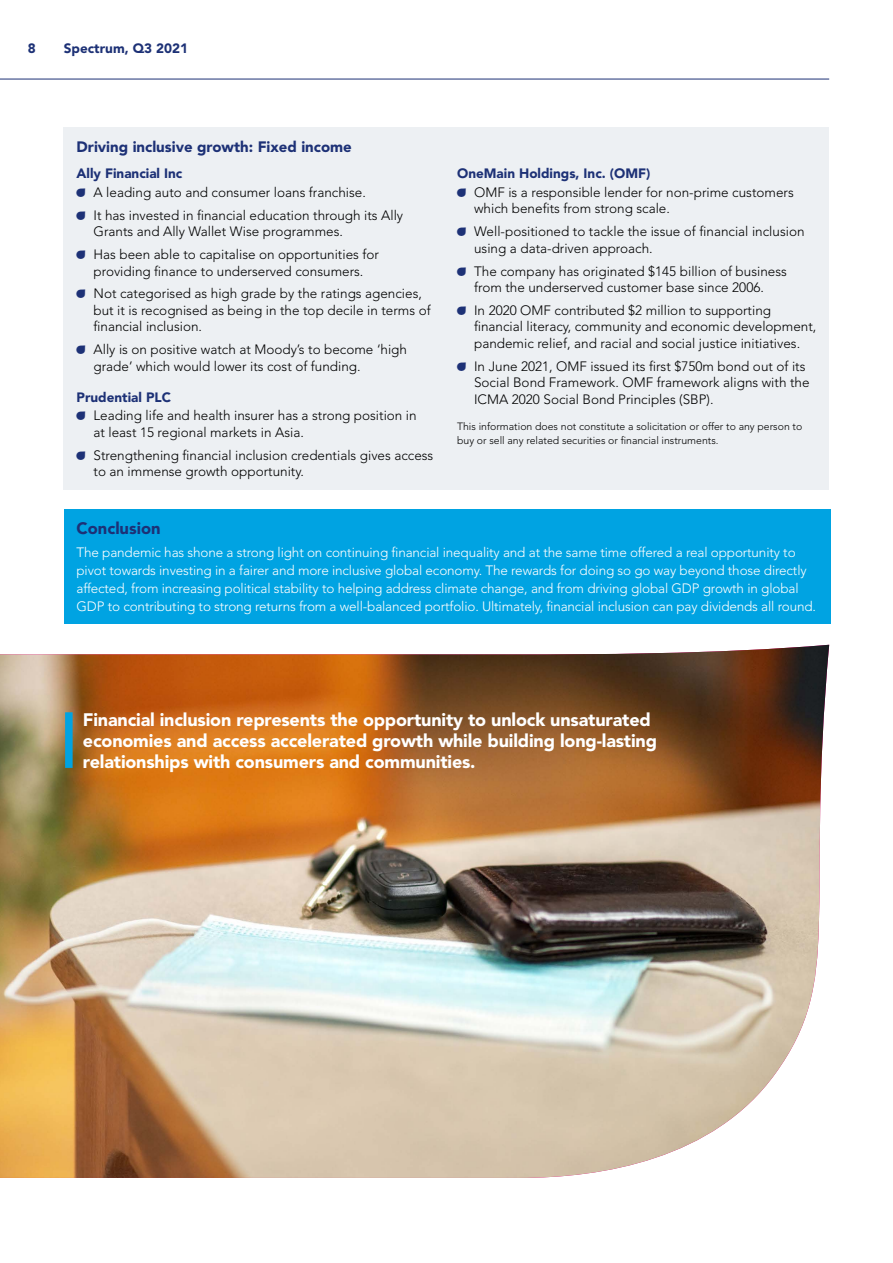
<style>
.page{position:relative;width:893px;height:1263px;background:#fff}
.page>*{position:absolute;margin:0;border:0;box-sizing:border-box;transform-origin:0 0}
.t1{font:900 18px/21px "Avenir LT Std";letter-spacing:-.01em;color:#fff}
.t2{font:900 16.5px "Avenir LT Std";color:#1d3176}
.t3{font:900 15px "Avenir LT Std";color:#1d3176}
.t4{font:300 13.5px/16.5px "Avenir LT Std";color:#000}
.t5{font:300 13.5px/18px "Avenir LT Std";letter-spacing:-.01em;color:#fff}
.t6{font:900 13.5px "Avenir LT Std";color:#1d3176}
.t7{font:300 10.5px/13.5px "Avenir LT Std";color:#000}
.s1{font-weight:900;color:#1d3176}
.s2{font-family:"Droplets";font-weight:400;font-size:15px;color:#1d3176}
</style>
<div class="page">
<div style="left:64px;top:509px;width:766px;height:114px;background:#00a3e2"></div>
<div style="left:64px;top:128px;width:765px;height:362px;background:#edf0f3"></div>
<img style="left:0;top:645px;width:830px;height:533px">
<div style="left:65px;top:712px;width:8px;height:56px;background:#00a3e2"></div>
<hr style="left:0;top:79px;width:829px;height:1px;background:#1d3176">
<p class="t6" style="left:28px;top:40px;width:9px">8</p>
<p class="t6" style="left:64px;top:40px;width:126px">Spectrum, Q3 2021</p>
<p class="t3" style="left:77px;top:137px;width:277px">Driving inclusive growth: Fixed income</p>
<p class="t4" style="left:77px;top:164px;width:291px;line-height:18.6px"><span class="s1">Ally Financial Inc<br></span><span class="s2">A</span> A leading auto and consumer loans franchise.</p>
<p class="t4" style="left:94px;top:207px;width:311px;text-indent:-17px"><span class="s2">A</span> It has invested in financial education through its Ally<br>Grants and Ally Wallet Wise programmes.</p>
<p class="t4" style="left:77px;top:246px;width:304px;text-align:center"><span class="s2">A</span> Has been able to capitalise on opportunities for providing finance to underserved consumers.</p>
<p class="t4" style="left:94px;top:286px;width:339px;text-indent:-17px"><span class="s2">A</span> Not categorised as high grade by the ratings agencies, but it is recognised as being in the top decile in terms of financial inclusion.</p>
<p class="t4" style="left:94px;top:341px;width:315px;text-indent:-17px"><span class="s2">A</span> Ally is on positive watch at Moody’s to become ‘high grade’ which would lower its cost of funding.</p>
<p class="t4" style="left:77px;top:388px;width:342px;line-height:18.6px"><span class="s1">Prudential PLC<br></span><span class="s2">A</span> Leading life and health insurer has a strong position in</p>
<p class="t4" style="left:77px;top:421px;width:358px;line-height:23px;text-indent:17px">at least 15 regional markets in Asia.<br><span class="s2">A</span> Strengthening financial inclusion credentials gives access</p>
<p class="t4" style="left:94px;top:463px;width:212px">to an immense growth opportunity.</p>
<p class="t4" style="left:457px;top:164px;width:338px;line-height:18.6px"><span class="s1">OneMain Holdings, Inc. (OMF)<br></span><span class="s2">A</span> OMF is a responsible lender for non-prime customers</p>
<p class="t4" style="left:457px;top:197px;width:349px;line-height:23px;text-indent:17px">which benefits from strong scale.<br><span class="s2">A</span> Well-positioned to tackle the issue of financial inclusion</p>
<p class="t4" style="left:457px;top:237px;width:331px;line-height:23px;text-indent:17px">using a data-driven approach.<br><span class="s2">A</span> The company has originated $145 billion of business</p>
<p class="t4" style="left:457px;top:276px;width:315px;line-height:23px;text-indent:17px">from the underserved customer base since 2006.<br><span class="s2">A</span> In 2020 OMF contributed $2 million to supporting</p>
<p class="t4" style="left:474px;top:319px;width:344px">financial literacy, community and economic development, pandemic relief, and racial and social justice initiatives.</p>
<p class="t4" style="left:474px;top:358px;width:337px;text-indent:-17px"><span class="s2">A</span> In June 2021, OMF issued its first $750m bond out of its<br>Social Bond Framework. OMF framework aligns with the<br>ICMA 2020 Social Bond Principles (SBP).</p>
<p class="t7" style="left:457px;top:420px;width:347px">This information does not constitute a solicitation or offer to any person to buy or sell any related securities or financial instruments.</p>
<p class="t2" style="left:77px;top:519px;width:86px">Conclusion</p>
<p class="t5" style="left:77px;top:543px;width:741px">The pandemic has shone a strong light on continuing financial inequality and at the same time offered a real opportunity to pivot towards investing in a fairer and more inclusive global economy. The rewards for doing so go way beyond those directly affected, from increasing political stability to helping address climate change, and from driving global GDP growth in global GDP to contributing to strong returns from a well-balanced portfolio. Ultimately, financial inclusion can pay dividends all round.</p>
<h1 class="t1" style="left:83px;top:709px;width:576px">Financial inclusion represents the opportunity to unlock unsaturated economies and access accelerated growth while building long-lasting relationships with consumers and communities.</h1>
</div>
